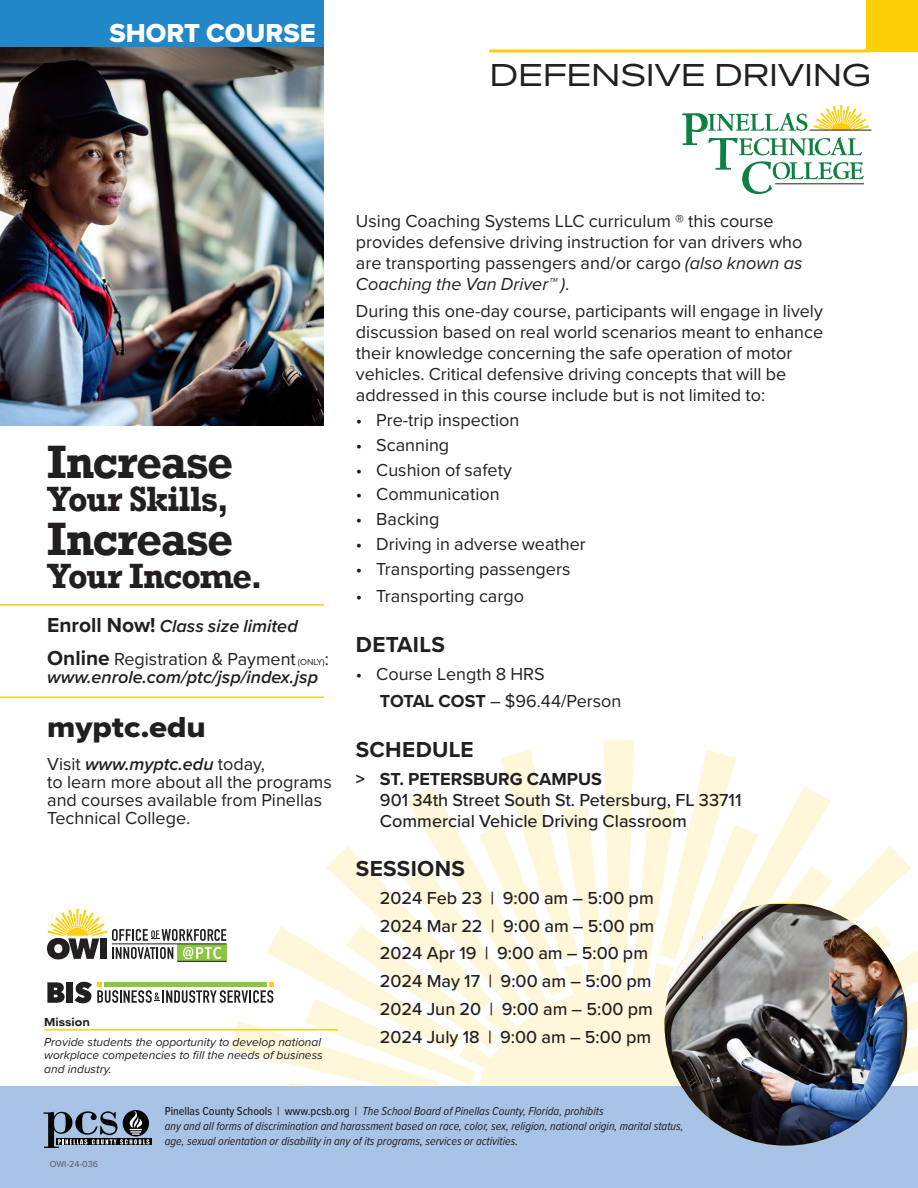
<style>
.page{position:relative;width:918px;height:1188px;background:#fff}
.page>*{position:absolute;margin:0;border:0;box-sizing:border-box;transform-origin:0 0}
.Head-02-29{font:700 48px "Rockwell";letter-spacing:-.035em;color:#231f20;scale:.95 1}
.Head-02-29-2{font:700 36px "Rockwell";letter-spacing:-.03em;color:#231f20;scale:.95 1}
.Course_Title{font:33px "Proxima Nova Ex Wd";letter-spacing:-.01em;color:#231f20}
.URL{font:30px "Proxima Nova Wide Extrabld";color:#231f20}
.t1{font:27px "Proxima Nova Extrabld";color:#fff}
.Sub_Caps_13_15{font:700 22.5px "Proxima Nova";letter-spacing:.01em;color:#231f20}
.Body_10_14{font:18px/21px "Proxima Nova";color:#231f20}
.Body_10_14-2{font:500 18px "Proxima Nova";color:#231f20}
.Sidebar_Body_10_12{font:18px/18px "Proxima Nova";color:#231f20}
.Sidebar_Body_10_12-2{font:italic 600 18px/18px "Proxima Nova";color:#231f20}
.Campus_Address{font:500 18px "Proxima Nova";color:#231f20}
.Campus{font:700 18px "Proxima Nova";color:#231f20}
.t2{font:italic 12px/15px "Proxima Nova Cond";color:#231f20}
.t3{font:italic 12px/13.5px "Proxima Nova";color:#231f20}
.t4{font:700 12px "Proxima Nova Wide";color:#231f20}
.Job_Code_Number{font:9px "Proxima Nova";color:#57585a}
.s1{font-weight:700;font-style:normal;font-size:21px}
.s2{font-weight:400;font-style:normal}
.s3{font-weight:400;font-style:normal;font-size:9px}
.s4{font-weight:600;font-style:italic}
.s5{font-style:italic}
.s6{font-weight:700}
.s7{font-weight:500;font-style:normal}
</style>
<div class="page">
<div style="left:0;top:1086px;width:918px;height:102px;background:#a8c3e5"></div>
<div style="left:0;top:0;width:324px;height:47px;background:#2287c8"></div>
<div style="left:866px;top:0;width:52px;height:52px;background:#fece08"></div>
<svg style="left:149px;top:1139px;width:2px;height:6px"></svg>
<svg style="left:44px;top:1110px;width:105px;height:38px"></svg>
<hr style="left:44px;top:1029px;width:294px;height:2px;background:#fece08">
<svg style="left:47px;top:740px;width:871px;height:346px"></svg>
<hr style="left:177px;top:961px;width:50px;height:1px;background:#231f20">
<hr style="left:112px;top:944px;width:115px;height:1px;background:#231f20">
<img style="left:664px;top:904px;width:244px;height:242px">
<hr style="left:489px;top:50px;width:382px;height:2px;background:#fece08">
<img style="left:0;top:47px;width:324px;height:378px">
<hr style="left:0;top:604px;width:324px;height:2px;background:#fece08">
<hr style="left:0;top:697px;width:324px;height:1px;background:#fece08">
<svg style="left:682px;top:105px;width:187px;height:89px"></svg>
<hr style="left:810px;top:130px;width:61px;height:1px;background:#231f20">
<hr style="left:775px;top:184px;width:89px;height:1px;background:#231f20">
<h3 class="t1" style="left:109px;top:12px;width:208px">SHORT COURSE</h3>
<p class="Course_Title" style="left:490px;top:51px;width:383px">DEFENSIVE DRIVING</p>
<p class="Head-02-29" style="left:47px;top:433px;width:197px">Increase</p>
<p class="Head-02-29-2" style="left:47px;top:477px;width:193px">Your Skills,</p>
<p class="Head-02-29" style="left:47px;top:509px;width:197px">Increase</p>
<p class="Head-02-29-2" style="left:47px;top:554px;width:228px">Your Income.</p>
<p class="Sidebar_Body_10_12-2" style="left:47px;top:617px;width:252px"><span class="s1">Enroll Now!</span> Class size limited</p>
<p class="Sidebar_Body_10_12-2" style="left:47px;top:650px;width:283px"><span class="s1">Online</span> <span class="s2">Registration &amp; Payment</span> <span class="s3">(ONLY)</span><span class="s2">: </span>www.enrole.com/ptc/jsp/index.jsp</p>
<p class="URL" style="left:47px;top:705px;width:160px">myptc.edu</p>
<p class="Sidebar_Body_10_12" style="left:47px;top:754px;width:286px">Visit <span class="s4">www.myptc.edu</span> today,<br>to learn more about all the programs and courses available from Pinellas<br>Technical College.</p>
<p class="t4" style="left:44px;top:1013px;width:47px">Mission</p>
<p class="t3" style="left:44px;top:1035px;width:280px">Provide students the opportunity to develop national workplace competencies to fill the needs of business and industry.</p>
<p class="Body_10_14" style="left:356px;top:209px;width:448px">Using Coaching Systems LLC curriculum ® this course provides defensive driving instruction for van drivers who are transporting passengers and/or cargo <span class="s5">(also known as Coaching the Van Driver™ )</span>.</p>
<p class="Body_10_14" style="left:356px;top:300px;width:469px">During this one-day course, participants will engage in lively discussion based on real world scenarios meant to enhance their knowledge concerning the safe operation of motor vehicles. Critical defensive driving concepts that will be addressed in this course include but is not limited to:</p>
<p class="Body_10_14" style="left:356px;top:409px;width:165px">• Pre-trip inspection</p>
<p class="Body_10_14" style="left:356px;top:434px;width:95px">• Scanning</p>
<p class="Body_10_14" style="left:356px;top:458px;width:157px">• Cushion of safety</p>
<p class="Body_10_14" style="left:356px;top:483px;width:145px">• Communication</p>
<p class="Body_10_14" style="left:356px;top:508px;width:85px">• Backing</p>
<p class="Body_10_14" style="left:356px;top:533px;width:231px">• Driving in adverse weather</p>
<p class="Body_10_14" style="left:356px;top:557px;width:216px">• Transporting passengers</p>
<p class="Body_10_14" style="left:356px;top:585px;width:169px">• Transporting cargo</p>
<p class="Sub_Caps_13_15" style="left:356px;top:628px;width:91px">DETAILS</p>
<p class="Body_10_14" style="left:356px;top:662px;width:190px">• Course Length 8 HRS</p>
<p class="Body_10_14" style="left:380px;top:690px;width:243px"><span class="s6">TOTAL COST</span> – $96.44/Person</p>
<p class="Sub_Caps_13_15" style="left:356px;top:733px;width:119px">SCHEDULE</p>
<p class="Campus" style="left:356px;top:765px;width:248px">&gt; ST. PETERSBURG CAMPUS</p>
<p class="Campus_Address" style="left:380px;top:786px;width:363px">901 34th Street South St. Petersburg, FL 33711</p>
<p class="Campus_Address" style="left:380px;top:807px;width:308px">Commercial Vehicle Driving Classroom</p>
<p class="Sub_Caps_13_15" style="left:356px;top:852px;width:111px">SESSIONS</p>
<p class="Body_10_14-2" style="left:380px;top:885px;width:275px">2024 Feb 23 | 9:00 am – 5:00 pm</p>
<p class="Body_10_14-2" style="left:380px;top:912px;width:276px">2024 Mar 22 | 9:00 am – 5:00 pm</p>
<p class="Body_10_14-2" style="left:380px;top:940px;width:270px">2024 Apr 19 | 9:00 am – 5:00 pm</p>
<p class="Body_10_14-2" style="left:380px;top:968px;width:273px">2024 May 17 | 9:00 am – 5:00 pm</p>
<p class="Body_10_14-2" style="left:380px;top:996px;width:274px">2024 Jun 20 | 9:00 am – 5:00 pm</p>
<p class="Body_10_14-2" style="left:380px;top:1023px;width:273px">2024 July 18 | 9:00 am – 5:00 pm</p>
<p class="Job_Code_Number" style="left:50px;top:1157px;width:50px">OWI-24-036</p>
<p class="t2" style="left:165px;top:1103px;width:520px"><span class="s7">Pinellas County Schools | www.pcsb.org |</span> The School Board of Pinellas County, Florida, prohibits<br>any and all forms of discrimination and harassment based on race, color, sex, religion, national origin, marital status, age, sexual orientation or disability in any of its programs, services or activities.</p>
</div>
